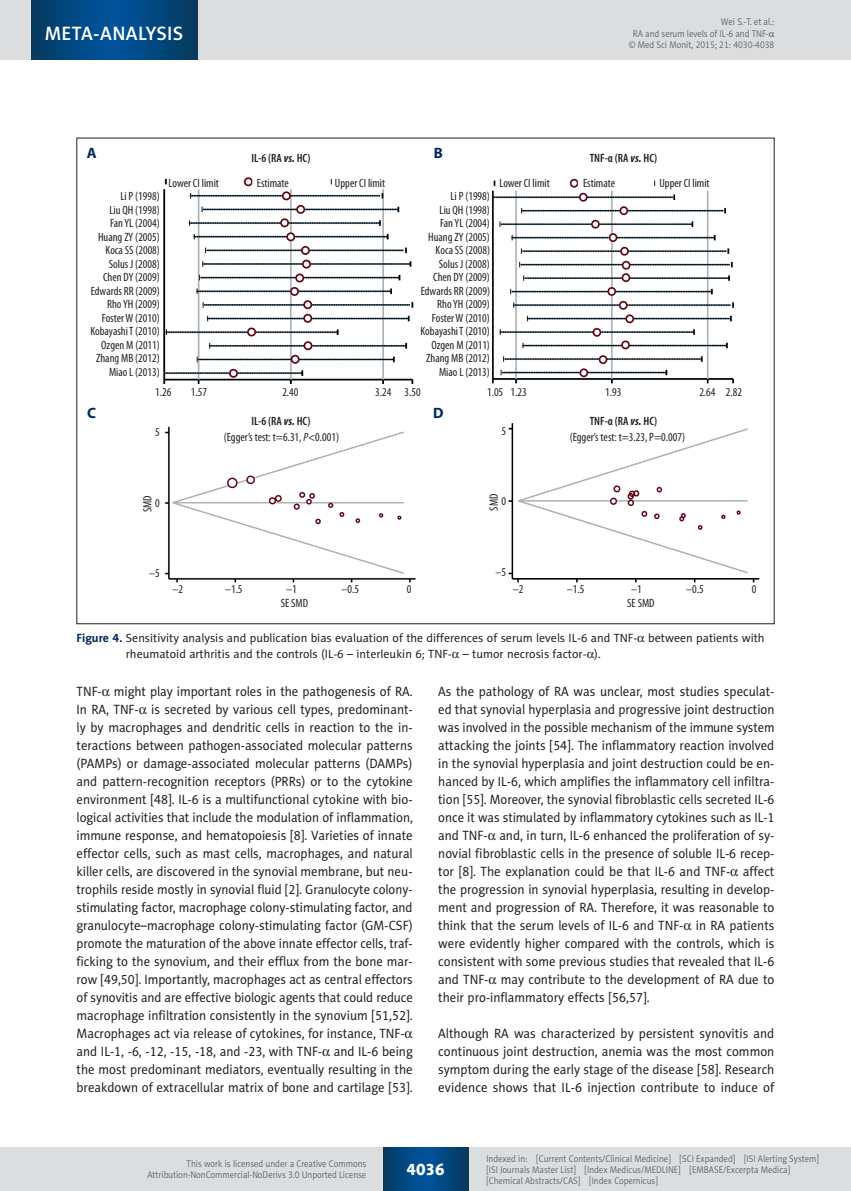
<style>
.page{position:relative;width:851px;height:1191px;background:#fff}
.page>*{position:absolute;margin:0;border:0;box-sizing:border-box;transform-origin:0 0}
.t1{font:19.5px "Naomi Sans EFN Medium";letter-spacing:.01em;color:#fff}
.t2{font:16.5px "Naomi Sans EFN Heavy";color:#fff}
.t3{font:700 15px "Myriad Pro";color:#00295c}
.MSM_Body{font:13.5px/18px "Naomi Sans EFN";color:#231f20;text-align:justify;scale:.95 1}
.t4{font:condensed 12px/13.5px "Myriad Pro";color:#231f20;text-align:right}
.MSM_Rycina_tytul{font:12px/15.8px "Naomi Sans EFN";color:#231f20}
.t5{font:600 condensed 12px "Myriad Pro";color:#231f20}
.t6{font:9.75px/11.2px "Naomi Sans EFN Light";color:#57585a;text-align:right;scale:.9 1}
.s1{font-weight:700;font-style:italic}
.s2{font-family:"Standard Sym L"}
.s3{font-style:italic}
.s4{font-weight:700;color:#00295c}
</style>
<div class="page">
<img style="left:163px;top:177px;width:251px;height:207px">
<img style="left:492px;top:178px;width:242px;height:206px">
<img style="left:165px;top:426px;width:251px;height:157px">
<img style="left:508px;top:423px;width:252px;height:160px">
<div style="left:0;top:1148px;width:850px;height:43px;background:#dcdddf"></div>
<svg style="left:383px;top:1147px;width:85px;height:43px;background:#02477e"></svg>
<div style="left:0;top:0;width:850px;height:60px;background:#dcdddf"></div>
<hr style="left:850px;top:0;width:1px;height:60px;background:#dcdddf">
<svg style="left:32px;top:0;width:166px;height:60px;background:#02477e"></svg>
<h1 class="t1" style="left:45px;top:22px;width:140px">META-ANALYSIS</h1>
<p class="t3" style="left:87px;top:143px;width:11px">A</p>
<p class="t5" style="left:251px;top:151px;width:60px">IL-6 (RA <span class="s1">vs.</span> HC)</p>
<p class="t3" style="left:433px;top:143px;width:11px">B</p>
<p class="t6" style="left:628px;top:16px;width:163px">Wei S.-T. et al.:<br>RA and serum levels of IL-6 and TNF-<span class="s2">a </span>© Med Sci Monit, 2015; 21: 4030-4038</p>
<p class="t5" style="left:589px;top:151px;width:69px">TNF-α (RA <span class="s1">vs.</span> HC)</p>
<p class="t4" style="left:90px;top:190px;width:71px">Li P (1998)<br>Liu QH (1998)<br>Fan YL (2004)<br>Huang ZY (2005)<br>Koca SS (2008)<br>Solus J (2008)<br>Chen DY (2009)<br>Edwards RR (2009)<br>Rho YH (2009)<br>Foster W (2010)<br>Kobayashi T (2010)<br>Ozgen M (2011)<br>Zhang MB (2012)<br>Miao L (2013)</p>
<p class="t4" style="left:169px;top:177px;width:52px">Lower CI limit</p>
<p class="t4" style="left:335px;top:177px;width:52px">Upper CI limit</p>
<p class="t4" style="left:257px;top:177px;width:34px">Estimate</p>
<p class="t4" style="left:499px;top:177px;width:52px">Lower CI limit</p>
<p class="t4" style="left:583px;top:177px;width:34px">Estimate</p>
<p class="t4" style="left:659px;top:177px;width:52px">Upper CI limit</p>
<p class="t4" style="left:420px;top:190px;width:71px">Li P (1998)<br>Liu QH (1998)<br>Fan YL (2004)<br>Huang ZY (2005)<br>Koca SS (2008)<br>Solus J (2008)<br>Chen DY (2009)<br>Edwards RR (2009)<br>Rho YH (2009)<br>Foster W (2010)<br>Kobayashi T (2010)<br>Ozgen M (2011)<br>Zhang MB (2012)<br>Miao L (2013)</p>
<p class="t3" style="left:87px;top:403px;width:10px">C</p>
<p class="t4" style="left:155px;top:385px;width:18px">1.26</p>
<p class="t4" style="left:191px;top:385px;width:18px">1.57</p>
<p class="t4" style="left:282px;top:385px;width:18px">2.40</p>
<p class="t4" style="left:224px;top:431px;width:117px">(Egger’s test: t=6.31, <span class="s3">P</span>&lt;0.001)</p>
<p class="t4" style="left:569px;top:431px;width:117px">(Egger’s test: t=3.23, P<span class="s3">=</span>0.007)</p>
<p class="t4" style="left:375px;top:385px;width:47px">3.24 3.50</p>
<p class="t4" style="left:487px;top:385px;width:41px">1.05 1.23</p>
<p class="t4" style="left:605px;top:385px;width:18px">1.93</p>
<p class="t4" style="left:699px;top:385px;width:44px">2.64 2.82</p>
<p class="t3" style="left:433px;top:403px;width:12px">D</p>
<p class="t5" style="left:251px;top:414px;width:60px">IL-6 (RA <span class="s1">vs.</span> HC)</p>
<p class="t5" style="left:589px;top:414px;width:69px">TNF-α (RA <span class="s1">vs.</span> HC)</p>
<p class="t4" style="left:501px;top:424px;width:6px">5</p>
<p class="t4" style="left:155px;top:426px;width:6px">5</p>
<p class="t4" style="left:141px;top:512px;width:18px;rotate:-90deg">SMD</p>
<p class="t4" style="left:155px;top:496px;width:6px">0</p>
<p class="t4" style="left:487px;top:510px;width:18px;rotate:-90deg">SMD</p>
<p class="t4" style="left:501px;top:495px;width:6px">0</p>
<p class="t4" style="left:149px;top:567px;width:12px">–5</p>
<p class="t4" style="left:172px;top:582px;width:12px">–2</p>
<p class="t4" style="left:225px;top:582px;width:19px">–1.5</p>
<p class="t4" style="left:286px;top:582px;width:12px">–1</p>
<p class="t4" style="left:341px;top:582px;width:19px">–0.5</p>
<p class="t4" style="left:281px;top:596px;width:29px">SE SMD</p>
<p class="t4" style="left:407px;top:582px;width:6px">0</p>
<p class="t4" style="left:495px;top:565px;width:12px">–5</p>
<p class="t4" style="left:513px;top:582px;width:12px">–2</p>
<p class="t4" style="left:567px;top:582px;width:19px">–1.5</p>
<p class="t4" style="left:631px;top:582px;width:12px">–1</p>
<p class="t4" style="left:686px;top:582px;width:19px">–0.5</p>
<p class="t4" style="left:627px;top:596px;width:29px">SE SMD</p>
<p class="t4" style="left:751px;top:582px;width:6px">0</p>
<p class="MSM_Rycina_tytul" style="left:126px;top:630px;width:640px;text-indent:-49px"><span class="s4">Figure 4.</span> Sensitivity analysis and publication bias evaluation of the differences of serum levels IL-6 and TNF-<span class="s2">a</span> between patients with rheumatoid arthritis and the controls (IL-6 – interleukin 6; TNF-<span class="s2">a</span> – tumor necrosis factor-<span class="s2">a</span>).</p>
<p class="MSM_Body" style="left:77px;top:682px;width:355px">TNF-<span class="s2">a</span> might play important roles in the pathogenesis of RA.<br>In RA, TNF-<span class="s2">a</span> is secreted by various cell types, predominant&shy;ly by macrophages and dendritic cells in reaction to the in&shy;teractions between pathogen-associated molecular patterns (PAMPs) or damage-associated molecular patterns (DAMPs) and pattern-recognition receptors (PRRs) or to the cytokine environment [48]. IL-6 is a multifunctional cytokine with bio&shy;logical activities that include the modulation of inflammation, immune response, and hematopoiesis [8]. Varieties of innate effector cells, such as mast cells, macrophages, and natural killer cells, are discovered in the synovial membrane, but neu&shy;trophils reside mostly in synovial fluid [2]. Granulocyte colony&shy;stimulating factor, macrophage colony-stimulating factor, and granulocyte–macrophage colony-stimulating factor (GM-CSF) promote the maturation of the above innate effector cells, traf&shy;ficking to the synovium, and their efflux from the bone mar&shy;row [49,50]. Importantly, macrophages act as central effectors of synovitis and are effective biologic agents that could reduce macrophage infiltration consistently in the synovium [51,52].<br>Macrophages act via release of cytokines, for instance, TNF-<span class="s2">a </span>and IL-1, -6, -12, -15, -18, and -23, with TNF-<span class="s2">a</span> and IL-6 being the most predominant mediators, eventually resulting in the breakdown of extracellular matrix of bone and cartilage [53].</p>
<p class="MSM_Body" style="left:438px;top:682px;width:355px">As the pathology of RA was unclear, most studies speculat&shy;ed that synovial hyperplasia and progressive joint destruction was involved in the possible mechanism of the immune system attacking the joints [54]. The inflammatory reaction involved in the synovial hyperplasia and joint destruction could be en&shy;hanced by IL-6, which amplifies the inflammatory cell infiltra&shy;tion [55]. Moreover, the synovial fibroblastic cells secreted IL-6 once it was stimulated by inflammatory cytokines such as IL-1 and TNF-<span class="s2">a</span> and, in turn, IL-6 enhanced the proliferation of sy&shy;novial fibroblastic cells in the presence of soluble IL-6 recep&shy;tor [8]. The explanation could be that IL-6 and TNF-<span class="s2">a</span> affect the progression in synovial hyperplasia, resulting in develop&shy;ment and progression of RA. Therefore, it was reasonable to think that the serum levels of IL-6 and TNF-<span class="s2">a</span> in RA patients were evidently higher compared with the controls, which is consistent with some previous studies that revealed that IL-6 and TNF-<span class="s2">a</span> may contribute to the development of RA due to their pro-inflammatory effects [56,57].</p>
<p class="MSM_Body" style="left:438px;top:1024px;width:355px">Although RA was characterized by persistent synovitis and continuous joint destruction, anemia was the most common symptom during the early stage of the disease [58]. Research evidence shows that IL-6 injection contribute to induce of</p>
<p class="t6" style="left:147px;top:1158px;width:245px">This work is licensed under a Creative Commons<br>Attribution-NonCommercial-NoDerivs 3.0 Unported License</p>
<p class="t2" style="left:406px;top:1159px;width:40px">4036</p>
<p class="t6" style="left:486px;top:1152px;width:371px;text-align:left">Indexed in: [Current Contents/Clinical Medicine] [SCI Expanded] [ISI Alerting System] [ISI Journals Master List] [Index Medicus/MEDLINE] [EMBASE/Excerpta Medica] [Chemical Abstracts/CAS] [Index Copernicus]</p>
</div>
